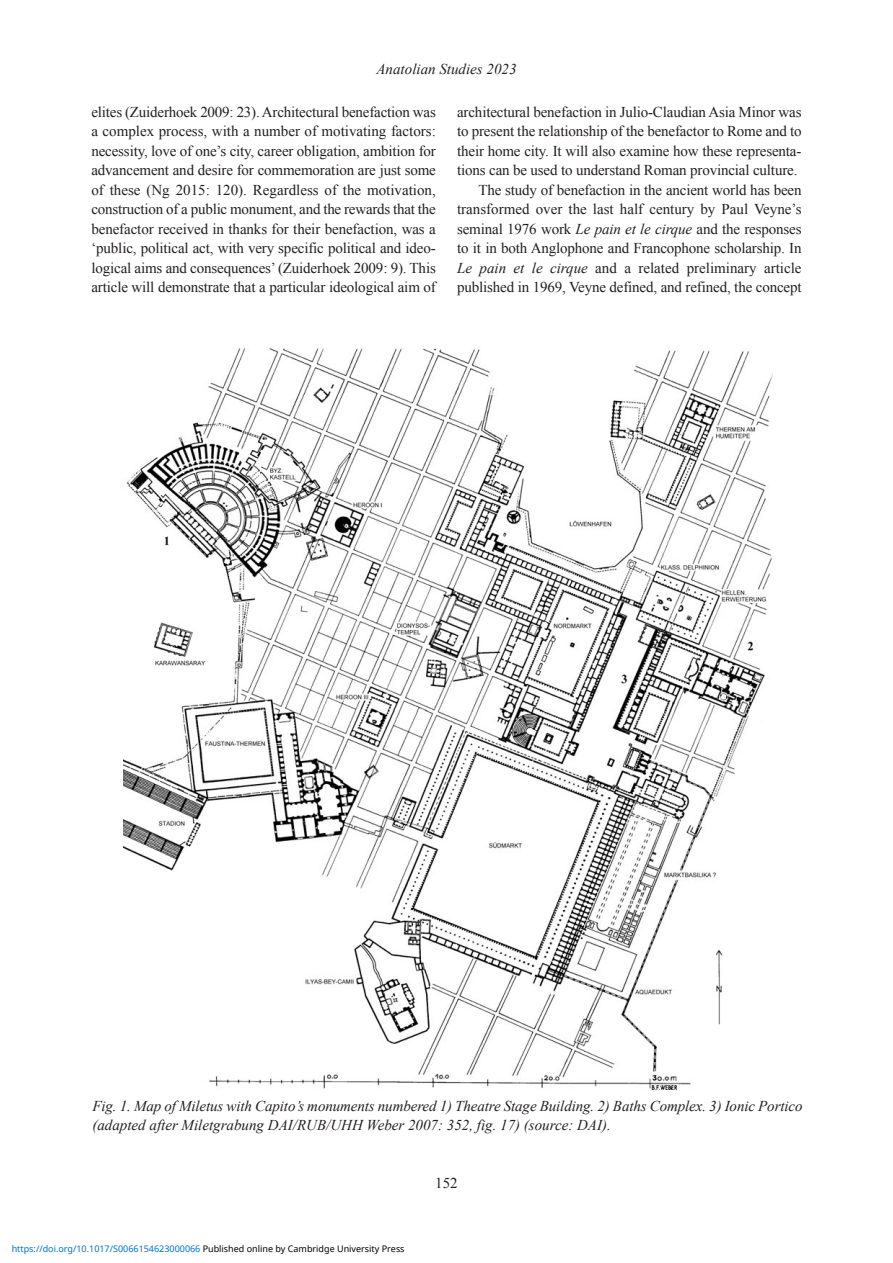
<style>
.page{position:relative;width:893px;height:1263px;background:#fff}
.page>*{position:absolute;margin:0;border:0;box-sizing:border-box;transform-origin:0 0}
.t1{font:15px/19.5px "Times New Roman";letter-spacing:-.01em;color:#231f20;text-align:justify}
.t2{font:italic 15px/19.5px "Times New Roman";letter-spacing:-.005em;color:#231f20}
.t3{font:9px "Noto Sans";color:#0172cf}
.s1{font-style:italic}
.s2{color:#000}
</style>
<div class="page">
<img style="left:124px;top:348px;width:648px;height:742px">
<p class="t2" style="left:376px;top:59px;width:142px">Anatolian Studies 2023</p>
<p class="t1" style="left:91px;top:102px;width:346px">elites (Zuiderhoek 2009: 23). Architectural benefaction was a complex process, with a number of motivating factors: necessity, love of one’s city, career obligation, ambition for advancement and desire for commemoration are just some of these (Ng 2015: 120). Regardless of the motivation, construction of a public monument, and the rewards that the benefactor received in thanks for their benefaction, was a ‘public, political act, with very specific political and ideo&shy;logical aims and consequences’ (Zuiderhoek 2009: 9). This article will demonstrate that a particular ideological aim of</p>
<p class="t1" style="left:457px;top:102px;width:346px">architectural benefaction in Julio-Claudian Asia Minor was to present the relationship of the benefactor to Rome and to their home city. It will also examine how these representa&shy;tions can be used to understand Roman provincial culture.</p>
<p class="t1" style="left:457px;top:180px;width:346px;text-indent:21px">The study of benefaction in the ancient world has been transformed over the last half century by Paul Veyne’s seminal 1976 work <span class="s1">Le pain et le cirque</span> and the responses to it in both Anglophone and Francophone scholarship. In <span class="s1">Le pain et le cirque</span> and a related preliminary article published in 1969, Veyne defined, and refined, the concept</p>
<p class="t2" style="left:92px;top:1096px;width:712px">Fig. 1. Map of Miletus with Capito’s monuments numbered 1) Theatre Stage Building. 2) Baths Complex. 3) Ionic Portico (adapted after Miletgrabung DAI/RUB/UHH Weber 2007: 352, fig. 17) (source: DAI).</p>
<p class="t3" style="left:12px;top:1243px;width:394px">https://doi.org/10.1017/S0066154623000066 <span class="s2">Published online by Cambridge University Press</span></p>
<p class="t1" style="left:435px;top:1173px;width:24px">152</p>
</div>
